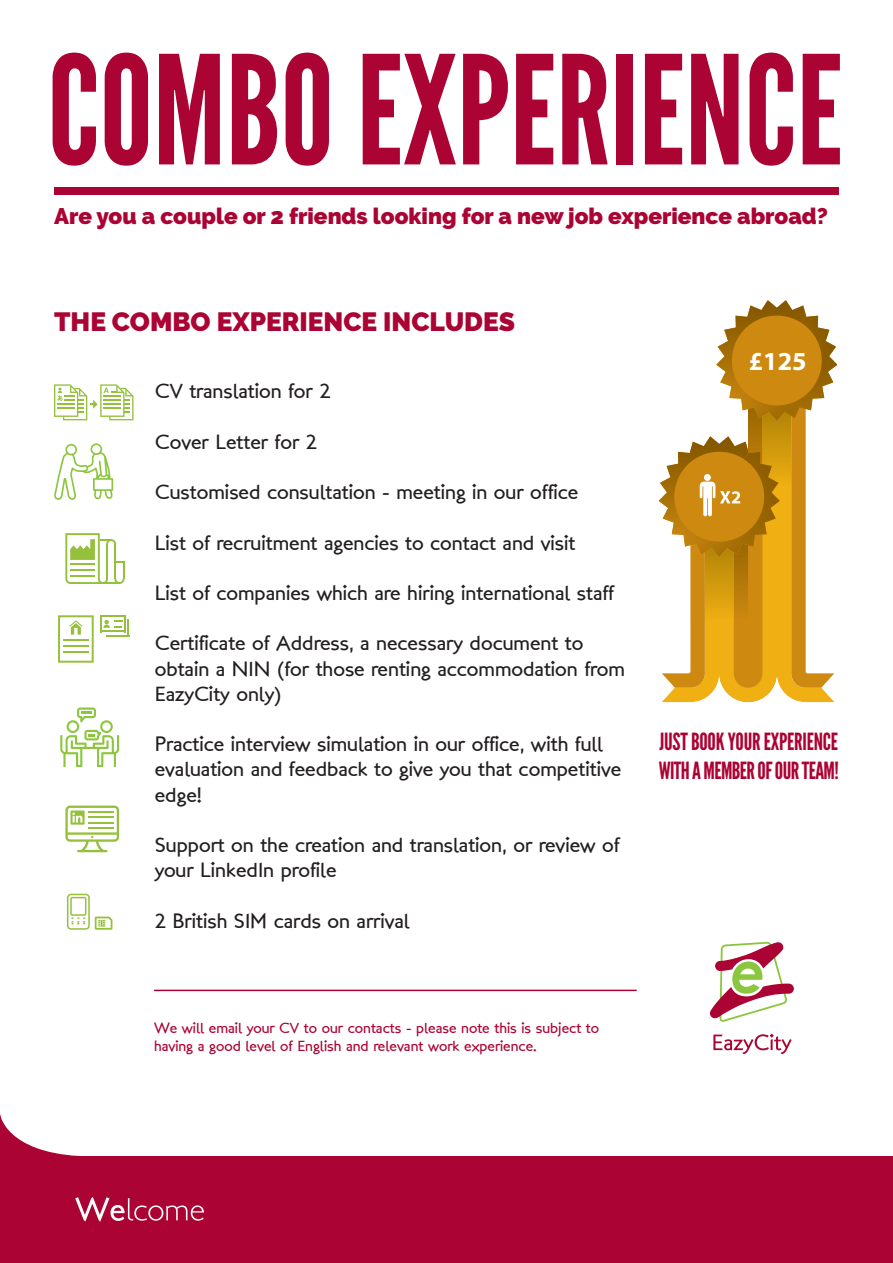
<style>
.page{position:relative;width:893px;height:1263px;background:#fff}
.page>*{position:absolute;margin:0;border:0;box-sizing:border-box;transform-origin:0 0}
.t1{font:150.45px "League Gothic";color:#ab0333}
.t2{font:900 26.25px "Raleway";color:#ab0333}
.t3{font:700 26.1px "Myriad Pro";color:#fff}
.t4{font:23.7px/28.3px "League Gothic";letter-spacing:-.01em;color:#ab0333}
.t5{font:900 22.5px "Raleway";color:#ab0333}
.t6{font:21px/25.2px "London Between";color:#231f20}
.t7{font:15px/18px "London Between";color:#ab0333}
</style>
<div class="page">
<div style="left:54px;top:188px;width:785px;height:7px;background:#ab0333"></div>
<div style="left:0;top:1156px;width:893px;height:107px;background:#ab0333"></div>
<svg style="left:75px;top:1197px;width:129px;height:25px"></svg>
<svg style="left:0;top:1113px;width:79px;height:43px"></svg>
<svg style="left:710px;top:942px;width:84px;height:80px"></svg>
<svg style="left:713px;top:1033px;width:79px;height:21px"></svg>
<hr style="left:154px;top:990px;width:483px;height:1px;background:#ab0333">
<svg style="left:54px;top:384px;width:80px;height:36px"></svg>
<svg style="left:65px;top:533px;width:60px;height:51px"></svg>
<svg style="left:100px;top:615px;width:29px;height:22px"></svg>
<svg style="left:58px;top:615px;width:36px;height:48px"></svg>
<svg style="left:65px;top:805px;width:54px;height:47px"></svg>
<svg style="left:67px;top:894px;width:45px;height:36px"></svg>
<svg style="left:54px;top:443px;width:59px;height:57px"></svg>
<svg style="left:60px;top:707px;width:59px;height:60px"></svg>
<svg style="left:659px;top:300px;width:178px;height:402px"></svg>
<h1 class="t1" style="left:48px;top:21px;width:797px">COMBO EXPERIENCE</h1>
<p class="t5" style="left:54px;top:203px;width:775px">Are you a couple or 2 friends looking for a new job experience abroad?</p>
<p class="t2" style="left:54px;top:306px;width:462px">THE COMBO EXPERIENCE INCLUDES</p>
<p class="t6" style="left:155px;top:379px;width:177px">CV translation for 2</p>
<p class="t6" style="left:155px;top:429px;width:164px">Cover Letter for 2</p>
<p class="t6" style="left:155px;top:480px;width:425px">Customised consultation - meeting in our office</p>
<p class="t6" style="left:155px;top:530px;width:422px">List of recruitment agencies to contact and visit</p>
<p class="t6" style="left:155px;top:580px;width:461px">List of companies which are hiring international staff</p>
<p class="t6" style="left:155px;top:631px;width:472px">Certificate of Address, a necessary document to obtain a NIN (for those renting accommodation from<br>EazyCity only)</p>
<p class="t6" style="left:155px;top:732px;width:468px">Practice interview simulation in our office, with full evaluation and feedback to give you that competitive edge!</p>
<p class="t6" style="left:155px;top:832px;width:466px">Support on the creation and translation, or review of your LinkedIn profile</p>
<p class="t6" style="left:155px;top:908px;width:256px">2 British SIM cards on arrival</p>
<p class="t3" style="left:749px;top:344px;width:59px">£125</p>
<p class="t4" style="left:659px;top:728px;width:182px">JUST BOOK YOUR EXPERIENCE<br>WITH A MEMBER OF OUR TEAM!</p>
<p class="t7" style="left:154px;top:1018px;width:447px">We will email your CV to our contacts - please note this is subject to having a good level of English and relevant work experience.</p>
</div>
